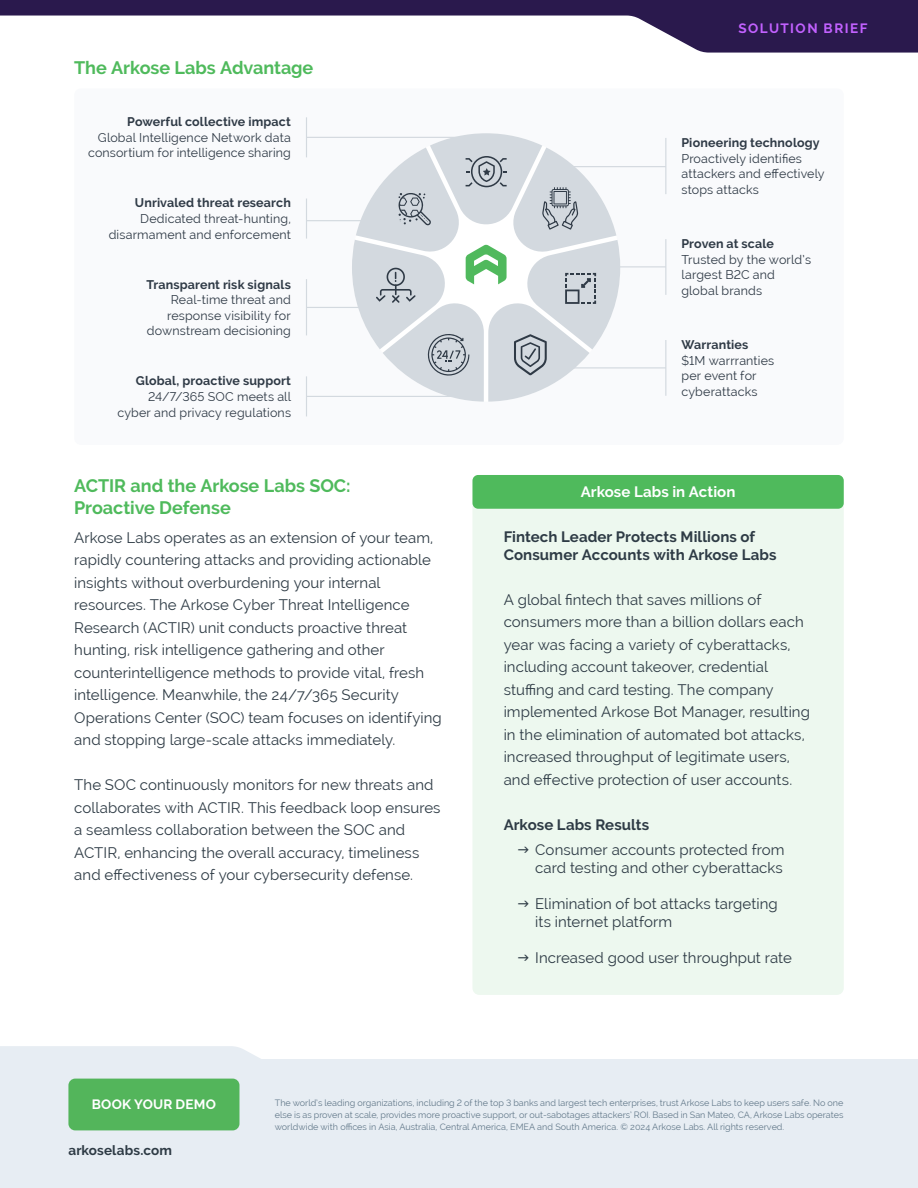
<style>
.page{position:relative;width:918px;height:1188px;background:#fff}
.page>*{position:absolute;margin:0;border:0;box-sizing:border-box;transform-origin:0 0}
.t1{font:700 18px/22.5px "Raleway";letter-spacing:-.005em;color:#4fba5c}
.t2{font:15px/22.5px "Raleway";letter-spacing:.005em;color:#2e3b45}
.t3{font:700 15px/18px "Raleway";letter-spacing:.005em;color:#2e3b45}
.t4{font:700 15px "Raleway";letter-spacing:.005em;color:#fff}
.t5{font:700 13.5px "Raleway";letter-spacing:.01em;color:#2e3b45}
.t6{font:700 13.5px "Raleway";letter-spacing:.115em;color:#c261ff}
.t7{font:700 13.5px "Raleway";letter-spacing:.015em;color:#fff}
.t8{font:12.45px/15.6px "Raleway";letter-spacing:.01em;color:#2f3a46;text-align:right}
.t9{font:700 12.45px "Raleway";letter-spacing:.01em;color:#2f3a46}
.t10{font:9px/12px "Raleway";color:#647a8b;text-align:justify}
</style>
<div class="page">
<div style="left:0;top:1046px;width:261px;height:142px;background:#e7edf3"></div>
<div style="left:1px;top:1059px;width:917px;height:129px;background:#e7edf3"></div>
<svg style="left:0;top:0;width:918px;height:53px"></svg>
<div style="left:68px;top:1079px;width:171px;height:51px;background:#53b55b;border-radius:7px"></div>
<div style="left:472px;top:475px;width:372px;height:520px;background:#edf8ef;border-radius:7px"></div>
<div style="left:473px;top:475px;width:371px;height:34px;background:#4fba5c;border-radius:6px"></div>
<div style="left:74px;top:88px;width:770px;height:357px;background:#f9fafc;border-radius:7px"></div>
<svg style="left:352px;top:133px;width:268px;height:269px"></svg>
<hr style="left:306px;top:117px;width:1px;height:40px;background:#d3d9df">
<hr style="left:307px;top:137px;width:179px;height:1px;background:#d3d9df">
<hr style="left:306px;top:199px;width:1px;height:40px;background:#d3d9df">
<hr style="left:307px;top:220px;width:96px;height:1px;background:#d3d9df">
<hr style="left:306px;top:279px;width:1px;height:56px;background:#d3d9df">
<hr style="left:307px;top:307px;width:61px;height:1px;background:#d3d9df">
<hr style="left:306px;top:376px;width:1px;height:40px;background:#d3d9df">
<hr style="left:307px;top:396px;width:167px;height:1px;background:#d3d9df">
<hr style="left:665px;top:138px;width:1px;height:56px;background:#d3d9df">
<hr style="left:568px;top:166px;width:98px;height:1px;background:#d3d9df">
<hr style="left:665px;top:239px;width:1px;height:56px;background:#d3d9df">
<hr style="left:610px;top:266px;width:56px;height:1px;background:#d3d9df">
<hr style="left:665px;top:340px;width:1px;height:56px;background:#d3d9df">
<hr style="left:552px;top:367px;width:114px;height:1px;background:#d3d9df">
<p class="t1" style="left:74px;top:56px;width:241px">The Arkose Labs Advantage</p>
<p class="t9" style="left:127px;top:115px;width:165px">Powerful collective impact</p>
<p class="t8" style="left:88px;top:130px;width:204px">Global Intelligence Network data consortium for intelligence sharing</p>
<p class="t9" style="left:135px;top:196px;width:157px">Unrivaled threat research</p>
<p class="t8" style="left:109px;top:211px;width:184px">Dedicated threat-hunting, disarmament and enforcement</p>
<p class="t9" style="left:146px;top:277px;width:146px">Transparent risk signals</p>
<p class="t8" style="left:147px;top:292px;width:146px">Real-time threat and response visibility for downstream decisioning</p>
<p class="t9" style="left:136px;top:374px;width:157px">Global, proactive support</p>
<p class="t8" style="left:117px;top:389px;width:175px">24/7/365 SOC meets all cyber and privacy regulations</p>
<p class="t1" style="left:74px;top:474px;width:278px">ACTIR and the Arkose Labs SOC:<br>Proactive Defense</p>
<p class="t2" style="left:74px;top:526px;width:369px">Arkose Labs operates as an extension of your team, rapidly countering attacks and providing actionable insights without overburdening your internal resources. The Arkose Cyber Threat Intelligence Research (ACTIR) unit conducts proactive threat hunting, risk intelligence gathering and other counterintelligence methods to provide vital, fresh intelligence. Meanwhile, the 24/7/365 Security Operations Center (SOC) team focuses on identifying and stopping large-scale attacks immediately.</p>
<p class="t2" style="left:74px;top:774px;width:368px">The SOC continuously monitors for new threats and collaborates with ACTIR. This feedback loop ensures a seamless collaboration between the SOC and ACTIR, enhancing the overall accuracy, timeliness and effectiveness of your cybersecurity defense.</p>
<p class="t6" style="left:739px;top:21px;width:131px">SOLUTION BRIEF</p>
<p class="t9" style="left:682px;top:136px;width:140px">Pioneering technology</p>
<p class="t8" style="left:682px;top:150px;width:145px;text-align:left">Proactively identifies attackers and effectively stops attacks</p>
<p class="t9" style="left:682px;top:237px;width:94px">Proven at scale</p>
<p class="t8" style="left:682px;top:251px;width:131px;text-align:left">Trusted by the world’s largest B2C and global brands</p>
<p class="t9" style="left:682px;top:337px;width:68px">Warranties</p>
<p class="t8" style="left:682px;top:352px;width:94px;text-align:left">$1M warrranties per event for cyberattacks</p>
<p class="t4" style="left:581px;top:484px;width:156px">Arkose Labs in Action</p>
<p class="t3" style="left:504px;top:528px;width:274px">Fintech Leader Protects Millions of<br>Consumer Accounts with Arkose Labs</p>
<p class="t2" style="left:504px;top:588px;width:308px">A global fintech that saves millions of consumers more than a billion dollars each year was facing a variety of cyberattacks, including account takeover, credential stuffing and card testing. The company implemented Arkose Bot Manager, resulting in the elimination of automated bot attacks, increased throughput of legitimate users, and effective protection of user accounts.</p>
<p class="t3" style="left:504px;top:816px;width:147px">Arkose Labs Results</p>
<p class="t2" style="left:535px;top:841px;width:251px;line-height:18px">Consumer accounts protected from card testing and other cyberattacks</p>
<p class="t2" style="left:535px;top:895px;width:244px;line-height:18px">Elimination of bot attacks targeting its internet platform</p>
<p class="t2" style="left:535px;top:947px;width:258px">Increased good user throughput rate</p>
<p class="t7" style="left:92px;top:1097px;width:125px">BOOK YOUR DEMO</p>
<p class="t10" style="left:275px;top:1097px;width:570px">The world’s leading organizations, including 2 of the top 3 banks and largest tech enterprises, trust Arkose Labs to keep users safe. No one else is as proven at scale, provides more proactive support, or out-sabotages attackers’ ROI. Based in San Mateo, CA, Arkose Labs operates worldwide with offices in Asia, Australia, Central America, EMEA and South America. © 2024 Arkose Labs. All rights reserved.</p>
<p class="t5" style="left:68px;top:1142px;width:105px">arkoselabs.com</p>
</div>
